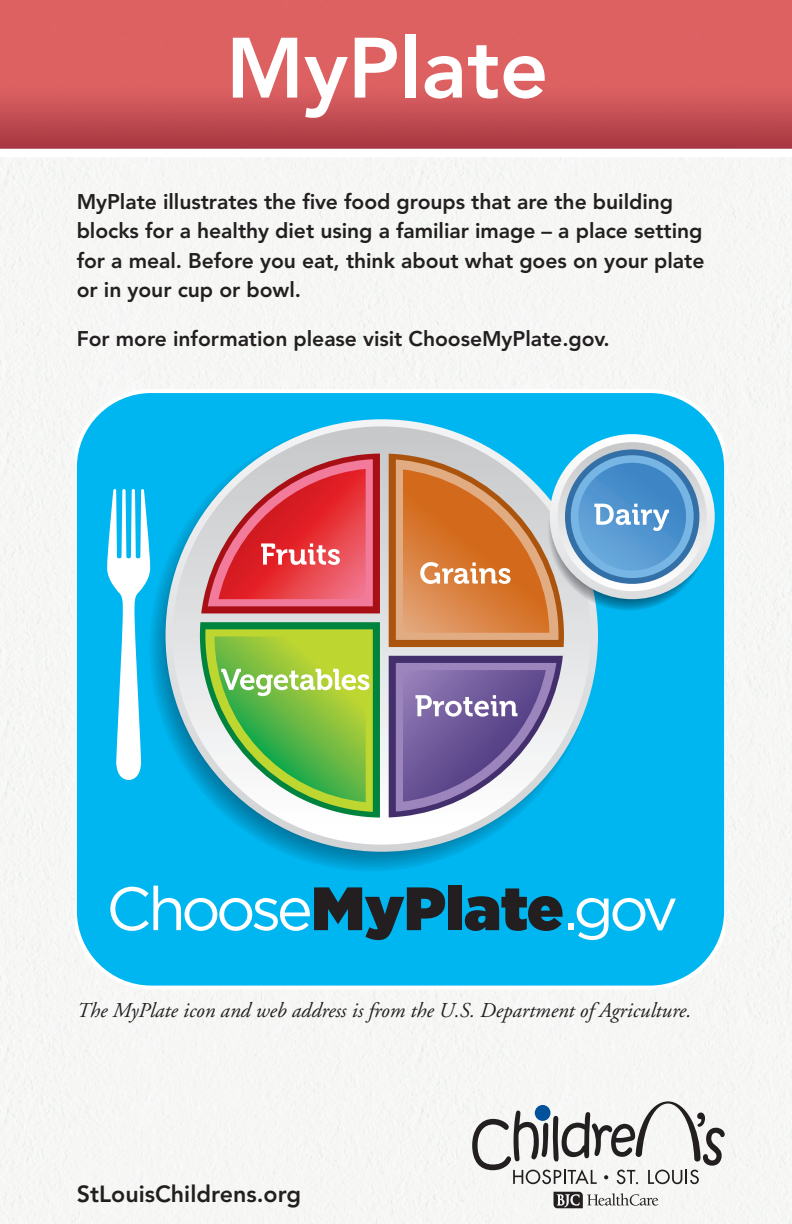
<style>
.page{position:relative;width:792px;height:1224px;background:#fff}
.page>*{position:absolute;margin:0;border:0;box-sizing:border-box;transform-origin:0 0}
.t1{font:800 84.6px "Avenir";color:#fff}
.t2{font:800 23.2px "Avenir";color:#231f20}
.t3{font:800 21.2px/29.6px "Avenir";letter-spacing:-.005em;color:#231f20}
.t4{font:italic 21.2px "Adobe Garamond";color:#231f20}
</style>
<div class="page">
<div style="left:1px;top:157px;width:791px;height:1067px;background:#f6f7f5"></div>
<svg style="left:75px;top:389px;width:650px;height:601px;background:#17bcf0"></svg>
<svg style="left:149px;top:422px;width:445px;height:449px;background:#00afe7"></svg>
<svg style="left:166px;top:419px;width:432px;height:433px"></svg>
<div style="left:173px;top:426px;width:418px;height:419px;background:linear-gradient(to bottom,#c5c7c9,#fff);border-radius:209px"></div>
<svg style="left:107px;top:489px;width:43px;height:291px"></svg>
<svg style="left:550px;top:434px;width:165px;height:165px"></svg>
<svg style="left:110px;top:886px;width:335px;height:54px;background:#299fc5"></svg>
<div style="left:448px;top:886px;width:14px;height:44px;background:#231f20"></div>
<svg style="left:465px;top:888px;width:211px;height:52px;background:#269bc1"></svg>
<svg style="left:389px;top:448px;width:320px;height:199px;background:#9c9f98"></svg>
<svg style="left:201px;top:454px;width:179px;height:159px;background:#cd626f"></svg>
<svg style="left:200px;top:622px;width:180px;height:196px;background:#87c468"></svg>
<svg style="left:389px;top:656px;width:174px;height:161px"></svg>
<img style="left:1px;top:0;width:791px;height:149px">
<svg style="left:472px;top:1101px;width:253px;height:83px"></svg>
<svg style="left:554px;top:1192px;width:104px;height:16px"></svg>
<p class="t1" style="left:226px;top:18px;width:324px">MyPlate</p>
<p class="t3" style="left:77px;top:186px;width:629px">MyPlate illustrates the five food groups that are the building blocks for a healthy diet using a familiar image – a place setting for a meal. Before you eat, think about what goes on your plate or in your cup or bowl.</p>
<p class="t3" style="left:77px;top:324px;width:535px">For more information please visit ChooseMyPlate.gov.</p>
<p class="t4" style="left:77px;top:999px;width:616px">The MyPlate icon and web address is from the U.S. Department of Agriculture.</p>
<p class="t2" style="left:77px;top:1180px;width:226px">StLouisChildrens.org</p>
</div>
